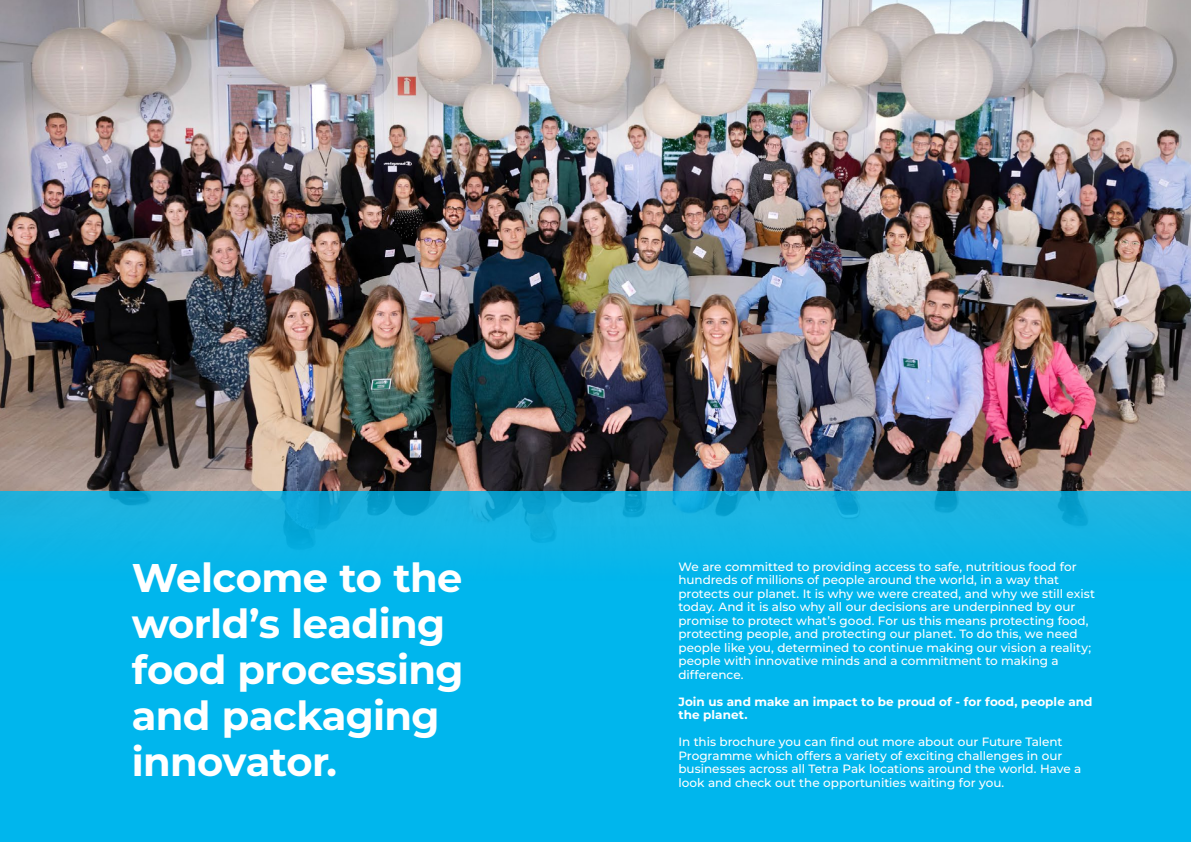
<style>
.page{position:relative;width:1191px;height:842px;background:#fff}
.page>*{position:absolute;margin:0;border:0;box-sizing:border-box;transform-origin:0 0}
.t1{font:700 40px/46px "Montserrat";letter-spacing:-.015em;color:#fff}
.t2{font:500 12px/13.5px "Montserrat";color:#fff}
.t3{font:700 12px/13.5px "Montserrat";letter-spacing:.005em;color:#fff}
</style>
<div class="page">
<img style="left:0;top:0;width:1191px;height:491px">
<svg style="left:0;top:491px;width:1191px;height:351px;background:#04b5ea"></svg>
<h1 class="t1" style="left:132px;top:553px;width:333px">Welcome to the world’s leading food processing and packaging innovator.</h1>
<p class="t2" style="left:678px;top:559px;width:418px">We are committed to providing access to safe, nutritious food for hundreds of millions of people around the world, in a way that protects our planet. It is why we were created, and why we still exist today. And it is also why all our decisions are underpinned by our promise to protect what’s good. For us this means protecting food, protecting people, and protecting our planet. To do this, we need people like you, determined to continue making our vision a reality; people with innovative minds and a commitment to making a difference.</p>
<p class="t3" style="left:678px;top:694px;width:416px">Join us and make an impact to be proud of - for food, people and the planet.</p>
<p class="t2" style="left:678px;top:735px;width:404px">In this brochure you can find out more about our Future Talent Programme which offers a variety of exciting challenges in our businesses across all Tetra Pak locations around the world. Have a look and check out the opportunities waiting for you.</p>
</div>
